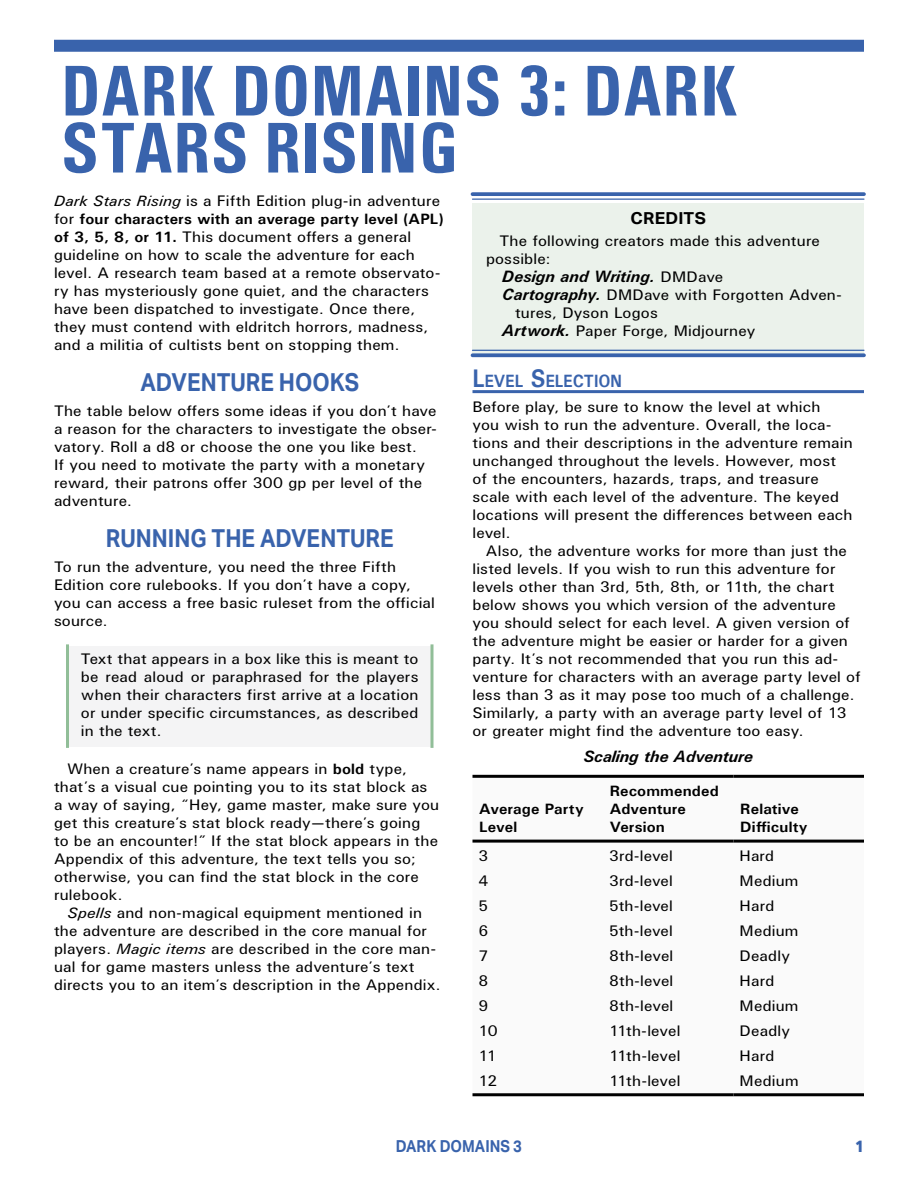
<style>
.page{position:relative;width:918px;height:1188px;background:#fff}
.page>*{position:absolute;margin:0;border:0;box-sizing:border-box;transform-origin:0 0}
.t1{font:700 72px/57px "U001 Con";color:#3963ac}
.t2{font:700 24.75px "Aktiv Grotesk";color:#3963ac;scale:.9 1}
.t3{font:700 17.85px "U001";color:#3963ac;scale:.9 1}
.t4{font:italic 700 16.5px "U001";color:#000}
.t5{font:700 16.5px "Aktiv Grotesk";color:#3963ac;scale:.9 1}
.t6{font:700 16.5px "Aktiv Grotesk";letter-spacing:.015em;color:#000;scale:1.05 1}
.t7{font:800 16.5px "Aktiv Grotesk";color:#3963ac;scale:.9 1}
.t8{font:15px/18px "U001";letter-spacing:.01em;color:#000;scale:1.05 1}
.t9{font:700 15px/18px "U001";letter-spacing:.01em;color:#000;scale:1.05 1}
.t10{font:15px "U001";letter-spacing:-.01em;color:#000;scale:1.05 1}
.s1{font-style:italic}
.s2{font-weight:700}
.s3{font-weight:400;font-style:normal;font-size:15px}
.s4{font-weight:700;font-style:italic;font-size:16.5px}
.s5{font-size:25.5px}
</style>
<div class="page">
<div style="left:54px;top:40px;width:810px;height:12px;background:#3963ac"></div>
<div style="left:68px;top:646px;width:364px;height:100px;background:#f4f4f5"></div>
<hr style="left:66px;top:646px;width:3px;height:100px;background:#91be98">
<svg style="left:430px;top:646px;width:4px;height:100px"></svg>
<div style="left:472px;top:203px;width:392px;height:150px;background:#ebf2eb"></div>
<svg style="left:472px;top:353px;width:392px;height:4px;background:#4b71b2"></svg>
<hr style="left:472px;top:350px;width:392px;height:1px;background:#3963ac">
<svg style="left:472px;top:192px;width:392px;height:4px;background:#466db1"></svg>
<hr style="left:472px;top:199px;width:392px;height:1px;background:#3963ac">
<hr style="left:472px;top:390px;width:392px;height:3px;background:#3963ac">
<hr style="left:472px;top:775px;width:131px;height:3px;background:#000">
<hr style="left:603px;top:775px;width:131px;height:3px;background:#000">
<hr style="left:734px;top:775px;width:130px;height:3px;background:#000">
<hr style="left:472px;top:840px;width:131px;height:3px;background:#000">
<hr style="left:603px;top:840px;width:131px;height:3px;background:#000">
<hr style="left:734px;top:840px;width:130px;height:3px;background:#000">
<hr style="left:472px;top:1093px;width:131px;height:3px;background:#000">
<hr style="left:603px;top:1093px;width:131px;height:3px;background:#000">
<hr style="left:734px;top:1093px;width:130px;height:3px;background:#000">
<h1 class="t1" style="left:61px;top:61px;width:679px">DARK DOMAINS 3: DARK<br>STARS RISING</h1>
<p class="t8" style="left:54px;top:192px;width:373px"><span class="s1">Dark Stars Rising</span> is a Fifth Edition plug-in adventure for <span class="s2">four characters with an average party level (APL) of 3, 5, 8, or 11.</span> This document offers a general guideline on how to scale the adventure for each level. A research team based at a remote observato&shy;ry has mysteriously gone quiet, and the characters have been dispatched to investigate. Once there, they must contend with eldritch horrors, madness, and a militia of cultists bent on stopping them.</p>
<h2 class="t2" style="left:140px;top:368px;width:244px">ADVENTURE HOOKS</h2>
<p class="t8" style="left:54px;top:402px;width:366px">The table below offers some ideas if you don’t have a reason for the characters to investigate the obser&shy;vatory. Roll a d8 or choose the one you like best.<br>If you need to motivate the party with a monetary reward, their patrons offer 300 gp per level of the adventure.</p>
<h2 class="t2" style="left:106px;top:524px;width:321px">RUNNING THE ADVENTURE</h2>
<p class="t8" style="left:54px;top:558px;width:364px">To run the adventure, you need the three Fifth Edition core rulebooks. If you don’t have a copy, you can access a free basic ruleset from the official source.</p>
<p class="t8" style="left:81px;top:650px;width:323px;text-align:justify">Text that appears in a box like this is meant to be read aloud or paraphrased for the players when their characters first arrive at a location or under specific circumstances, as described in the text.</p>
<p class="t8" style="left:54px;top:760px;width:368px;text-indent:13px">When a creature’s name appears in <span class="s2">bold</span> type, that’s a visual cue pointing you to its stat block as a way of saying, “Hey, game master, make sure you get this creature’s stat block ready—there’s going<br>to be an encounter!” If the stat block appears in the Appendix of this adventure, the text tells you so; otherwise, you can find the stat block in the core rulebook.</p>
<p class="t8" style="left:54px;top:904px;width:370px;text-indent:13px"><span class="s1">Spells</span> and non-magical equipment mentioned in the adventure are described in the core manual for players. <span class="s1">Magic items</span> are described in the core man&shy;ual for game masters unless the adventure’s text directs you to an item’s description in the Appendix.</p>
<p class="t6" style="left:631px;top:209px;width:73px">CREDITS</p>
<p class="t8" style="left:486px;top:232px;width:320px;text-indent:13px">The following creators made this adventure possible:</p>
<p class="t4" style="left:502px;top:266px;width:223px">Design and Writing. <span class="s3">DMDave</span></p>
<p class="t8" style="left:502px;top:286px;width:325px"><span class="s4">Cartography.</span> DMDave with Forgotten Adven-</p>
<p class="t8" style="left:515px;top:304px;width:138px">tures, Dyson Logos</p>
<p class="t8" style="left:502px;top:322px;width:243px"><span class="s4">Artwork.</span> Paper Forge, Midjourney</p>
<p class="t3" style="left:472px;top:369px;width:168px"><span class="s5">L</span>EVEL <span class="s5">S</span>ELECTION</p>
<p class="t8" style="left:472px;top:397px;width:364px">Before play, be sure to know the level at which<br>you wish to run the adventure. Overall, the loca&shy;tions and their descriptions in the adventure remain unchanged throughout the levels. However, most of the encounters, hazards, traps, and treasure scale with each level of the adventure. The keyed locations will present the differences between each level.</p>
<p class="t8" style="left:472px;top:541px;width:372px;text-indent:13px">Also, the adventure works for more than just the listed levels. If you wish to run this adventure for levels other than 3rd, 5th, 8th, or 11th, the chart below shows you which version of the adventure you should select for each level. A given version of the adventure might be easier or harder for a given party. It’s not recommended that you run this ad&shy;venture for characters with an average party level of less than 3 as it may pose too much of a challenge.<br>Similarly, a party with an average party level of 13 or greater might find the adventure too easy.</p>
<p class="t4" style="left:584px;top:746px;width:171px">Scaling the Adventure</p>
<p class="t9" style="left:479px;top:800px;width:101px">Average Party<br>Level</p>
<p class="t9" style="left:610px;top:782px;width:105px">Recommended<br>Adventure<br>Version</p>
<p class="t9" style="left:740px;top:800px;width:66px">Relative<br>Difficulty</p>
<p class="t8" style="left:479px;top:846px;width:11px">3</p>
<p class="t8" style="left:609px;top:846px;width:62px">3rd-level</p>
<p class="t8" style="left:740px;top:846px;width:35px">Hard</p>
<p class="t8" style="left:479px;top:871px;width:11px">4</p>
<p class="t8" style="left:609px;top:871px;width:62px">3rd-level</p>
<p class="t8" style="left:740px;top:871px;width:58px">Medium</p>
<p class="t8" style="left:479px;top:897px;width:11px">5</p>
<p class="t8" style="left:609px;top:897px;width:62px">5th-level</p>
<p class="t8" style="left:740px;top:897px;width:35px">Hard</p>
<p class="t8" style="left:479px;top:922px;width:11px">6</p>
<p class="t8" style="left:609px;top:922px;width:62px">5th-level</p>
<p class="t8" style="left:740px;top:922px;width:58px">Medium</p>
<p class="t8" style="left:479px;top:947px;width:11px">7</p>
<p class="t8" style="left:609px;top:947px;width:63px">8th-level</p>
<p class="t8" style="left:740px;top:947px;width:50px">Deadly</p>
<p class="t8" style="left:479px;top:972px;width:11px">8</p>
<p class="t8" style="left:609px;top:972px;width:63px">8th-level</p>
<p class="t8" style="left:740px;top:972px;width:35px">Hard</p>
<p class="t8" style="left:479px;top:997px;width:11px">9</p>
<p class="t8" style="left:609px;top:997px;width:63px">8th-level</p>
<p class="t8" style="left:740px;top:997px;width:58px">Medium</p>
<p class="t8" style="left:479px;top:1022px;width:20px">10</p>
<p class="t10" style="left:609px;top:1021px;width:70px">11th-level</p>
<p class="t8" style="left:740px;top:1022px;width:50px">Deadly</p>
<p class="t8" style="left:479px;top:1047px;width:19px">11</p>
<p class="t10" style="left:609px;top:1046px;width:70px">11th-level</p>
<p class="t8" style="left:740px;top:1047px;width:35px">Hard</p>
<p class="t8" style="left:479px;top:1072px;width:19px">12</p>
<p class="t10" style="left:609px;top:1072px;width:70px">11th-level</p>
<p class="t8" style="left:740px;top:1072px;width:58px">Medium</p>
<p class="t5" style="left:396px;top:1137px;width:142px">DARK DOMAINS 3</p>
<p class="t7" style="left:855px;top:1137px;width:11px">1</p>
</div>
